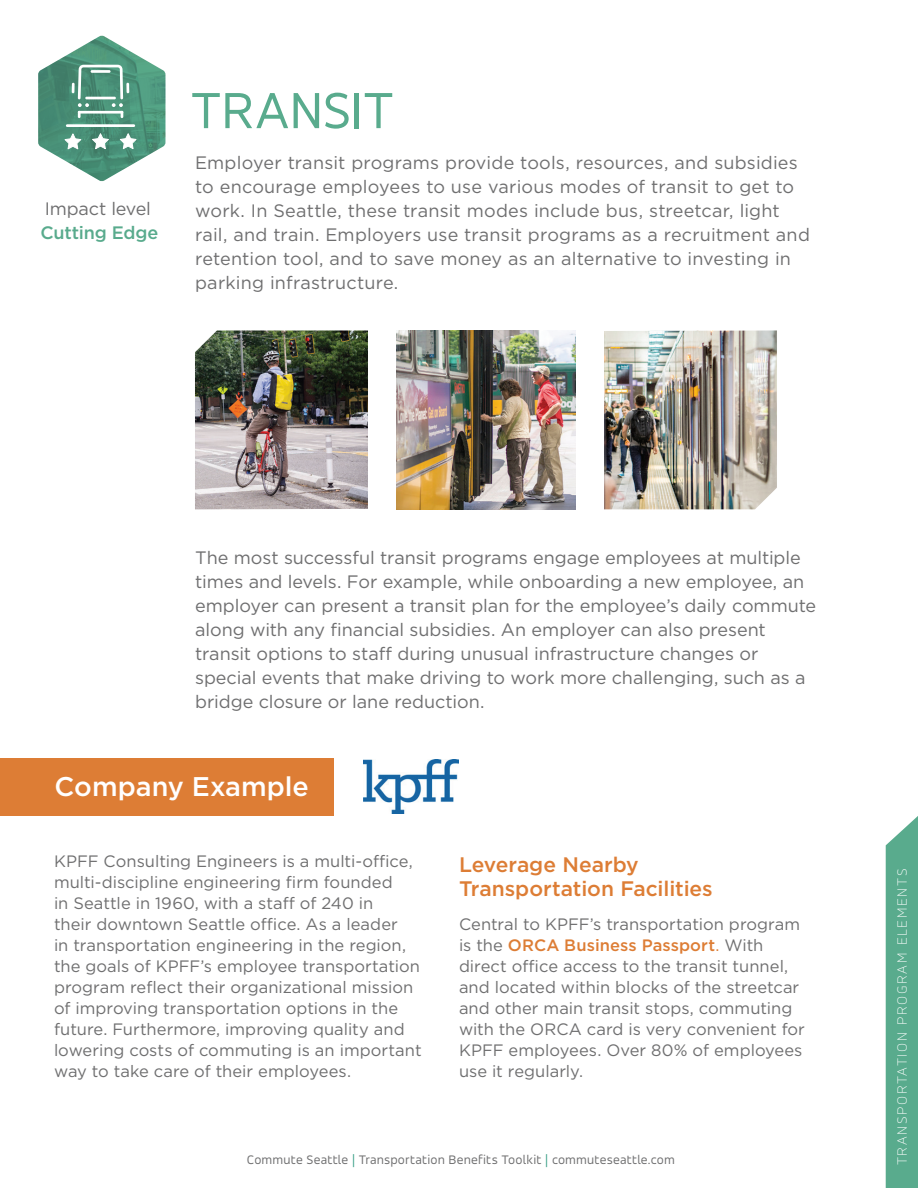
<style>
.page{position:relative;width:918px;height:1188px;background:#fff}
.page>*{position:absolute;margin:0;border:0;box-sizing:border-box;transform-origin:0 0}
.t1{font:55.5px "Accord";letter-spacing:-.01em;color:#59ab8d}
.t2{font:500 27px "Gotham";color:#fff}
.t3{font:500 21px/24px "Gotham";letter-spacing:-.005em;color:#dd7d35}
.t4{font:18px/24px "Gotham";color:#6f6f70}
.t5{font:500 18px "Gotham";letter-spacing:-.01em;color:#59ab8d}
.t6{font:16.5px/21px "Gotham";color:#6f6f70}
.t7{font:100 15px "Accord";letter-spacing:.11em;color:#fff}
.t8{font:13.5px "Accord";letter-spacing:.01em;color:#6f6f70}
.s1{font-weight:500;color:#dd7d35}
.s2{color:#dd7d35}
.s3{color:#369e85}
</style>
<div class="page">
<div style="left:0;top:758px;width:334px;height:57px;background:#dd7d35"></div>
<img style="left:363px;top:760px;width:96px;height:54px">
<img style="left:195px;top:330px;width:173px;height:179px">
<img style="left:604px;top:330px;width:173px;height:179px">
<img style="left:397px;top:330px;width:178px;height:179px">
<svg style="left:38px;top:35px;width:127px;height:146px"></svg>
<div style="left:886px;top:816px;width:32px;height:372px;background:#59ab8d"></div>
<p class="t4" style="left:45px;top:196px;width:108px">Impact level</p>
<p class="t5" style="left:40px;top:223px;width:119px">Cutting Edge</p>
<h1 class="t1" style="left:191px;top:77px;width:205px">TRANSIT</h1>
<p class="t4" style="left:195px;top:150px;width:616px">Employer transit programs provide tools, resources, and subsidies to encourage employees to use various modes of transit to get to work. In Seattle, these transit modes include bus, streetcar, light rail, and train. Employers use transit programs as a recruitment and retention tool, and to save money as an alternative to investing in parking infrastructure.</p>
<p class="t4" style="left:195px;top:545px;width:623px">The most successful transit programs engage employees at multiple times and levels. For example, while onboarding a new employee, an employer can present a transit plan for the employee’s daily commute along with any financial subsidies. An employer can also present transit options to staff during unusual infrastructure changes or special events that make driving to work more challenging, such as a bridge closure or lane reduction.</p>
<h2 class="t2" style="left:55px;top:771px;width:256px">Company Example</h2>
<p class="t6" style="left:54px;top:851px;width:369px">KPFF Consulting Engineers is a multi-office, multi-discipline engineering firm founded<br>in Seattle in 1960, with a staff of 240 in<br>their downtown Seattle office. As a leader<br>in transportation engineering in the region, the goals of KPFF’s employee transportation program reflect their organizational mission of improving transportation options in the future. Furthermore, improving quality and lowering costs of commuting is an important way to take care of their employees.</p>
<p class="t3" style="left:459px;top:852px;width:255px">Leverage Nearby<br>Transportation Facilities</p>
<p class="t6" style="left:459px;top:913px;width:348px">Central to KPFF’s transportation program is the <span class="s1">ORCA Business Passport</span><span class="s2">.</span> With direct office access to the transit tunnel, and located within blocks of the streetcar and other main transit stops, commuting with the ORCA card is very convenient for KPFF employees. Over 80% of employees use it regularly.</p>
<p class="t8" style="left:247px;top:1151px;width:429px">Commute Seattle <span class="s3">|</span> Transportation Benefits Toolkit <span class="s3">|</span> commuteseattle.com</p>
<p class="t7" style="left:893px;top:1165px;width:298px;rotate:-90deg">TRANSPORTATION PROGRAM ELEMENTS</p>
</div>
